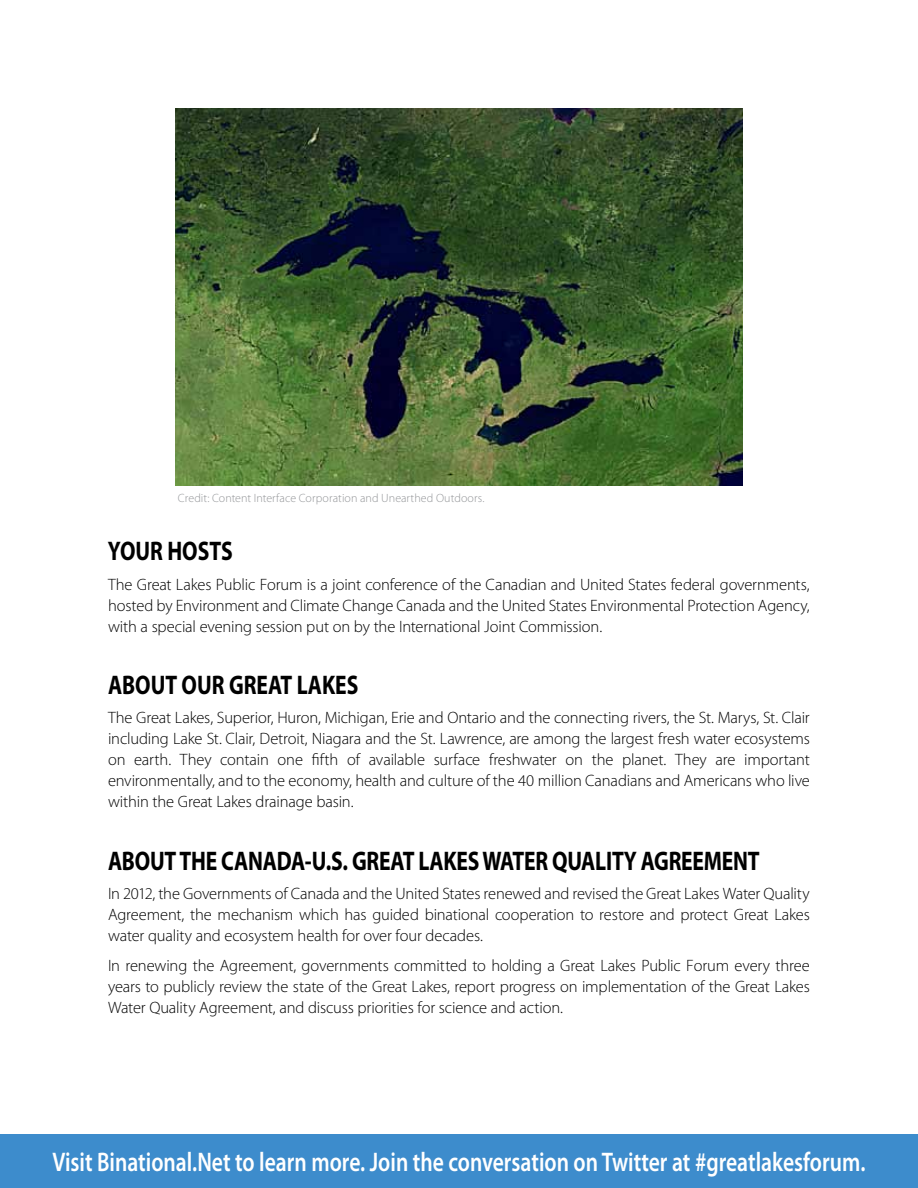
<style>
.page{position:relative;width:918px;height:1188px;background:#fff}
.page>*{position:absolute;margin:0;border:0;box-sizing:border-box;transform-origin:0 0}
.t1{font:600 27px "Myriad Pro";color:#fff;scale:.8 1}
.t2{font:700 27px "Myriad Pro";letter-spacing:-.01em;color:#000;scale:.8 1}
.t3{font:300 16.5px/21px "Myriad Pro";letter-spacing:-.01em;color:#000;text-align:justify}
.t4{font:300 12px "Myriad Pro";letter-spacing:.005em;color:#939598}
</style>
<div class="page">
<div style="left:0;top:1134px;width:918px;height:54px;background:#3d8ccc"></div>
<img style="left:176px;top:108px;width:566px;height:378px">
<p class="t4" style="left:178px;top:491px;width:308px">Credit: Content Interface Corporation and Unearthed Outdoors.</p>
<h1 class="t2" style="left:108px;top:534px;width:157px">YOUR HOSTS</h1>
<p class="t3" style="left:108px;top:574px;width:703px">The Great Lakes Public Forum is a joint conference of the Canadian and United States federal governments, hosted by Environment and Climate Change Canada and the United States Environmental Protection Agency, with a special evening session put on by the International Joint Commission.</p>
<h1 class="t2" style="left:108px;top:667px;width:315px">ABOUT OUR GREAT LAKES</h1>
<p class="t3" style="left:108px;top:707px;width:703px">The Great Lakes, Superior, Huron, Michigan, Erie and Ontario and the connecting rivers, the St. Marys, St. Clair including Lake St. Clair, Detroit, Niagara and the St. Lawrence, are among the largest fresh water ecosystems on earth. They contain one fifth of available surface freshwater on the planet. They are important environmentally, and to the economy, health and culture of the 40 million Canadians and Americans who live within the Great Lakes drainage basin.</p>
<h1 class="t2" style="left:108px;top:843px;width:816px">ABOUT THE CANADA-U.S. GREAT LAKES WATER QUALITY AGREEMENT</h1>
<p class="t3" style="left:108px;top:883px;width:703px">In 2012, the Governments of Canada and the United States renewed and revised the Great Lakes Water Quality Agreement, the mechanism which has guided binational cooperation to restore and protect Great Lakes water quality and ecosystem health for over four decades.</p>
<p class="t3" style="left:108px;top:954px;width:703px">In renewing the Agreement, governments committed to holding a Great Lakes Public Forum every three years to publicly review the state of the Great Lakes, report progress on implementation of the Great Lakes Water Quality Agreement, and discuss priorities for science and action.</p>
<h1 class="t1" style="left:53px;top:1145px;width:1018px">Visit Binational.Net to learn more. Join the conversation on Twitter at #greatlakesforum.</h1>
</div>
